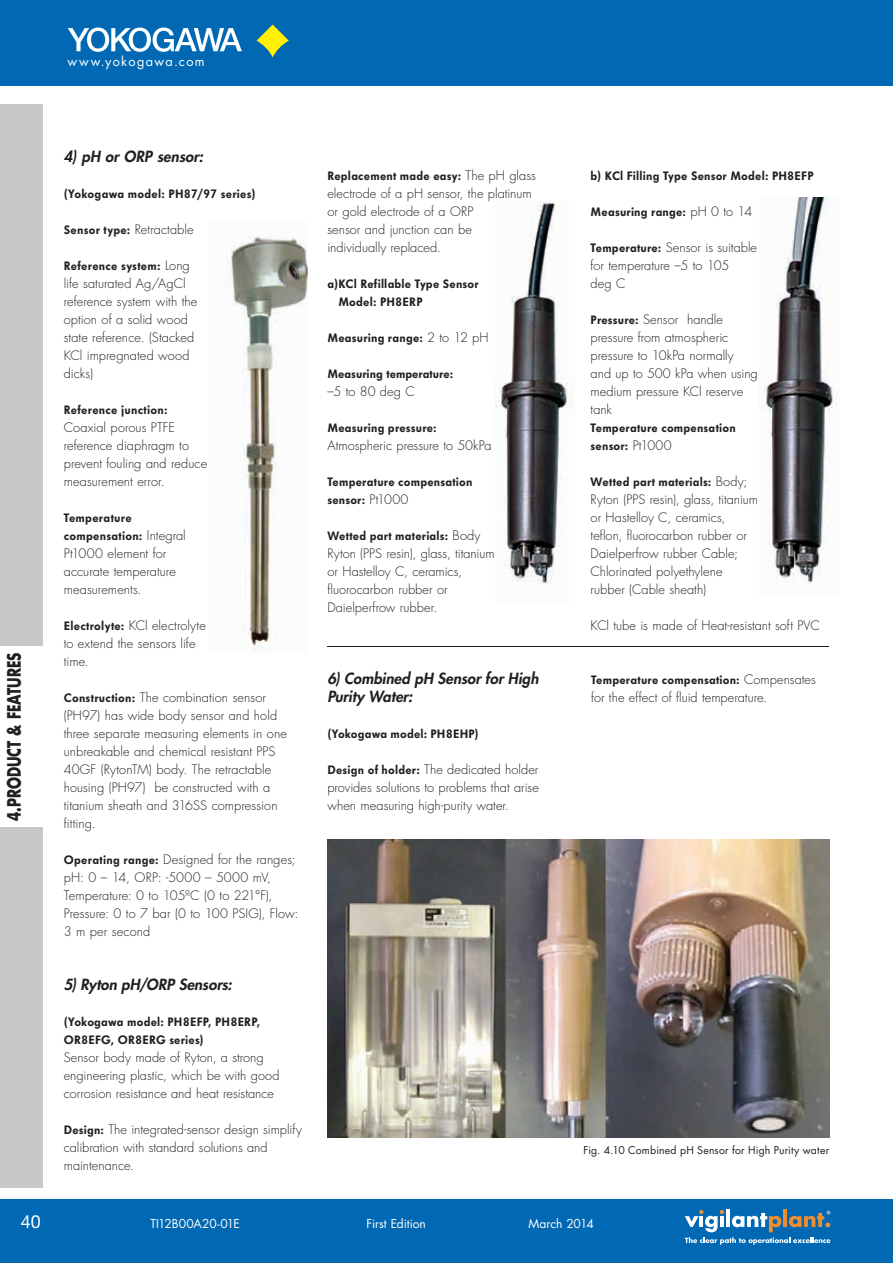
<style>
.page{position:relative;width:893px;height:1263px;background:#fff}
.page>*{position:absolute;margin:0;border:0;box-sizing:border-box;transform-origin:0 0}
.t1{font:700 18px "Futura";letter-spacing:-.01em;color:#231f20;scale:.75 1}
.t2{font:18px "Helvetica Neue";color:#fff}
.t3{font:italic 800 15px/18px "Futura";letter-spacing:.005em;color:#231f20}
.t4{font:300 12.75px/18px "Futura";letter-spacing:.005em;color:#231f20}
.t5{font:800 12.75px/18px "Futura";letter-spacing:.015em;color:#231f20}
.t6{font:12.75px "Futura";letter-spacing:.11em;color:#fff}
.t7{font:12px "Futura";letter-spacing:-.005em;color:#fff}
.t8{font:10.5px "Futura";letter-spacing:.015em;color:#231f20}
.s1{font-weight:300}
.s2{font-weight:800}
</style>
<div class="page">
<div style="left:0;top:1199px;width:893px;height:64px;background:#0168b3"></div>
<div style="left:0;top:0;width:893px;height:86px;background:#0168b3"></div>
<hr style="left:783px;top:1209px;width:4px;height:18px;background:#ef8d2f">
<hr style="left:726px;top:1209px;width:4px;height:18px;background:#fff">
<svg style="left:685px;top:1210px;width:145px;height:35px"></svg>
<svg style="left:68px;top:28px;width:174px;height:24px"></svg>
<svg style="left:257px;top:25px;width:32px;height:32px"></svg>
<div style="left:0;top:104px;width:43px;height:1084px;background:#c7c8ca"></div>
<img style="left:495px;top:201px;width:79px;height:389px">
<img style="left:495px;top:201px;width:37px;height:1px">
<img style="left:760px;top:197px;width:78px;height:388px">
<img style="left:327px;top:839px;width:502px;height:299px">
<img style="left:225px;top:236px;width:83px;height:415px">
<hr style="left:327px;top:646px;width:502px;height:1px;background:#231f20">
<div style="left:0;top:646px;width:43px;height:181px;background:#fff"></div>
<p class="t6" style="left:68px;top:52px;width:139px">www.yokogawa.com</p>
<h1 class="t1" style="left:2px;top:821px;width:226px;rotate:-90deg">4.PRODUCT &amp; FeATURes</h1>
<h1 class="t2" style="left:21px;top:1211px;width:22px">40</h1>
<p class="t3" style="left:64px;top:147px;width:141px">4) pH or ORP sensor:</p>
<p class="t5" style="left:64px;top:185px;width:193px">(Yokogawa model: PH87/97 series)</p>
<p class="t5" style="left:64px;top:221px;width:131px">Sensor type: <span class="s1">Retractable</span></p>
<p class="t4" style="left:64px;top:257px;width:135px"><span class="s2">Reference system:</span> Long life saturated Ag/AgCl reference system with the option of a solid wood state reference. (Stacked<br>KCl impregnated wood dicks)</p>
<p class="t5" style="left:64px;top:401px;width:105px">Reference junction:</p>
<p class="t4" style="left:64px;top:419px;width:145px">Coaxial porous PTFe reference diaphragm to prevent fouling and reduce measurement error.</p>
<p class="t4" style="left:64px;top:509px;width:124px"><span class="s2">Temperature compensation:</span> Integral<br>Pt1000 element for accurate temperature measurements.</p>
<p class="t4" style="left:64px;top:617px;width:144px"><span class="s2">Electrolyte:</span> KCl electrolyte to extend the sensors life time.</p>
<p class="t4" style="left:64px;top:689px;width:225px"><span class="s2">Construction:</span> The combination sensor (PH97) has wide body sensor and hold three separate measuring elements in one unbreakable and chemical resistant PPS 40GF (RytonTM) body. The retractable housing (PH97) be constructed with a titanium sheath and 316SS compression fitting.</p>
<p class="t4" style="left:64px;top:851px;width:236px"><span class="s2">Operating range:</span> Designed for the ranges; pH: 0 – 14, ORP: -5000 – 5000 mV,<br>Temperature: 0 to 105ºC (0 to 221°F),<br>Pressure: 0 to 7 bar (0 to 100 PSIG), Flow:<br>3 m per second</p>
<p class="t3" style="left:64px;top:975px;width:170px">5) Ryton pH/ORP Sensors:</p>
<p class="t5" style="left:64px;top:1013px;width:198px">(Yokogawa model: PH8EFP, PH8ERP,<br>OR8EFG, OR8ERG series)</p>
<p class="t4" style="left:64px;top:1049px;width:217px">Sensor body made of Ryton, a strong engineering plastic, which be with good corrosion resistance and heat resistance</p>
<p class="t4" style="left:64px;top:1121px;width:240px"><span class="s2">Design:</span> The integrated-sensor design simplify calibration with standard solutions and maintenance.</p>
<p class="t4" style="left:327px;top:167px;width:210px"><span class="s2">Replacement made easy:</span> The pH glass electrode of a pH sensor, the platinum or gold electrode of a ORP<br>sensor and junction can be<br>individually replaced.</p>
<p class="t5" style="left:338px;top:275px;width:142px;text-indent:-11px">a) KCl Refillable Type Sensor<br>Model: PH8ERP</p>
<p class="t5" style="left:327px;top:329px;width:163px">Measuring range: <span class="s1">2 to 12 pH</span></p>
<p class="t5" style="left:327px;top:365px;width:127px">Measuring temperature:</p>
<p class="t4" style="left:327px;top:383px;width:89px">–5 to 80 deg C</p>
<p class="t5" style="left:327px;top:419px;width:111px">Measuring pressure:</p>
<p class="t4" style="left:327px;top:437px;width:166px">Atmospheric pressure to 50kPa</p>
<p class="t5" style="left:327px;top:473px;width:147px">Temperature compensation sensor: <span class="s1">Pt1000</span></p>
<p class="t4" style="left:327px;top:527px;width:169px"><span class="s2">Wetted part materials:</span> Body<br>Ryton (PPS resin), glass, titanium or Hastelloy C, ceramics, fluorocarbon rubber or<br>Daielperfrow rubber.</p>
<p class="t3" style="left:327px;top:669px;width:213px">6) Combined pH Sensor for High<br>Purity Water:</p>
<p class="t5" style="left:327px;top:725px;width:153px">(Yokogawa model: PH8EHP)</p>
<p class="t4" style="left:327px;top:761px;width:213px;text-align:justify"><span class="s2">Design of holder:</span> The dedicated holder provides solutions to problems that arise when measuring high-purity water.</p>
<p class="t5" style="left:591px;top:167px;width:224px">b) KCl Filling Type Sensor Model: PH8EFP</p>
<p class="t5" style="left:591px;top:203px;width:163px">Measuring range: <span class="s1">pH 0 to 14</span></p>
<p class="t4" style="left:591px;top:239px;width:168px"><span class="s2">Temperature:</span> Sensor is suitable for temperature –5 to 105<br>deg C</p>
<p class="t4" style="left:591px;top:311px;width:169px"><span class="s2">Pressure:</span> Sensor handle pressure from atmospheric pressure to 10kPa normally<br>and up to 500 kPa when using medium pressure KCl reserve tank</p>
<p class="t5" style="left:591px;top:419px;width:147px">Temperature compensation sensor: <span class="s1">Pt1000</span></p>
<p class="t4" style="left:591px;top:473px;width:169px"><span class="s2">Wetted part materials:</span> Body;<br>Ryton (PPS resin), glass, titanium or Hastelloy C, ceramics, teflon, fluorocarbon rubber or<br>Daielperfrow rubber Cable;<br>Chlorinated polyethylene rubber (Cable sheath)</p>
<p class="t4" style="left:591px;top:617px;width:231px">KCl tube is made of Heat-resistant soft PVC</p>
<p class="t4" style="left:591px;top:671px;width:226px"><span class="s2">Temperature compensation:</span> Compensates for the effect of fluid temperature.</p>
<p class="t8" style="left:584px;top:1143px;width:247px">Fig. 4.10 Combined pH Sensor for High Purity water</p>
<p class="t7" style="left:151px;top:1215px;width:91px">TI12B00A20-01E</p>
<p class="t7" style="left:367px;top:1215px;width:61px">First Edition</p>
<p class="t7" style="left:529px;top:1215px;width:67px">March 2014</p>
</div>
